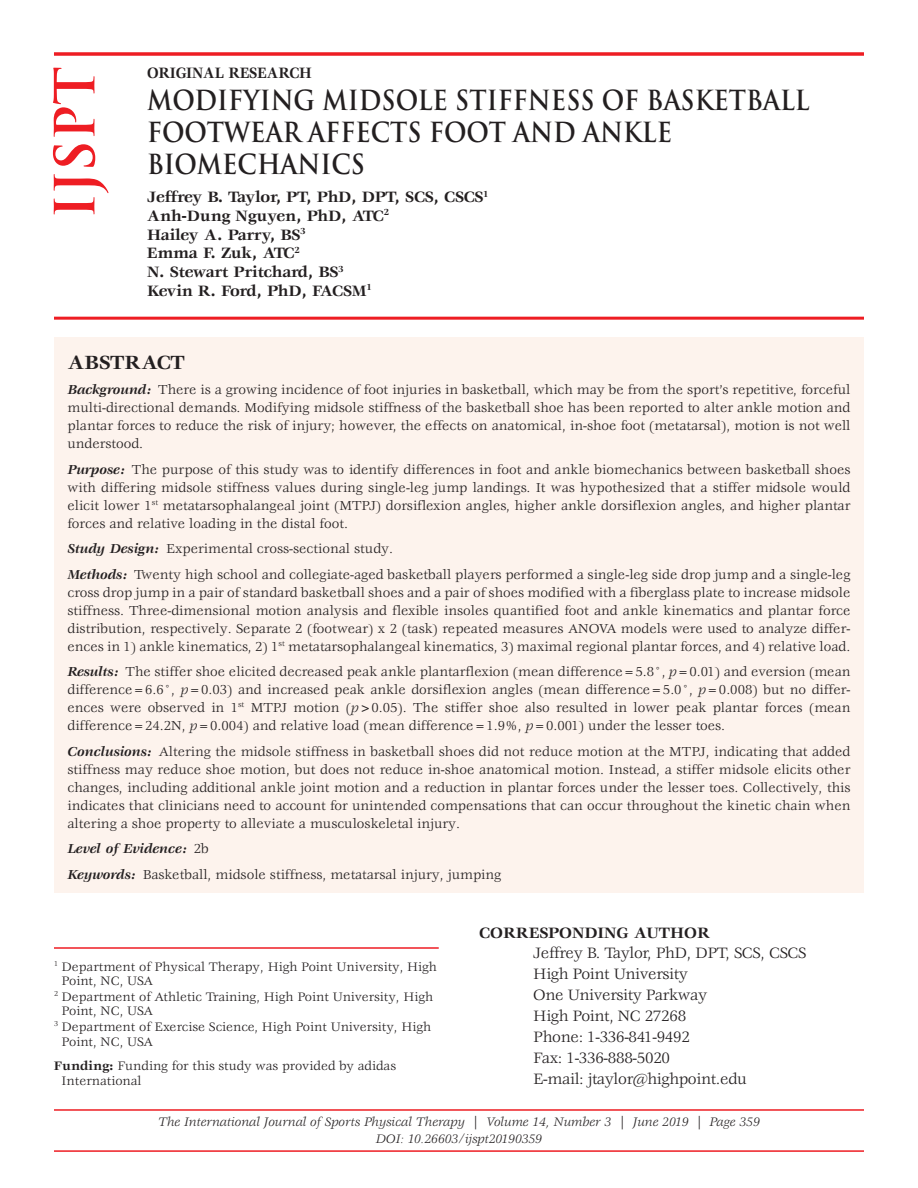
<style>
.page{position:relative;width:918px;height:1188px;background:#fff}
.page>*{position:absolute;margin:0;border:0;box-sizing:border-box;transform-origin:0 0}
.t1{font:700 54px "Trajan Pro";color:#ee1d23}
.t2{font:700 27px/32.2px "Trajan Pro";color:#231f20;scale:.9 1}
.t3{font:700 21px "Veljovic Std";color:#231f20}
.t4{font:16.5px/21px "Veljovic Std";letter-spacing:-.02em;color:#231f20}
.t5{font:700 16.5px/18.8px "Veljovic Std";letter-spacing:-.01em;color:#231f20}
.t6{font:700 16.5px "Veljovic Std";letter-spacing:-.01em;color:#231f20;scale:.9 1}
.t7{font:14.25px/18px "Veljovic Std";color:#231f20;text-align:justify}
.t8{font:13.5px/15px "Veljovic Std";color:#231f20}
.t9{font:italic 13.5px/16.5px "Veljovic Std";color:#231f20;text-align:center}
.s1{font-weight:700;font-style:italic}
.s2{font-style:italic}
.s3{font-weight:700}
</style>
<div class="page">
<div style="left:54px;top:337px;width:810px;height:555px;background:#fdf3ed"></div>
<svg style="left:54px;top:52px;width:810px;height:4px;background:#ef383e"></svg>
<hr style="left:54px;top:947px;width:385px;height:2px;background:#ee1d23">
<hr style="left:54px;top:317px;width:810px;height:3px;background:#ee1d23">
<hr style="left:54px;top:1109px;width:810px;height:2px;background:#ee1d23">
<hr style="left:54px;top:1150px;width:810px;height:2px;background:#ee1d23">
<h1 class="t1" style="left:44px;top:219px;width:154px;rotate:-90deg">IJSPT</h1>
<p class="t6" style="left:147px;top:66px;width:185px">ORIGINAL RESEARCH</p>
<h2 class="t2" style="left:147px;top:84px;width:738px">MODIFYING MIDSOLE STIFFNESS OF BASKETBALL<br>FOOTWEAR AFFECTS FOOT AND ANKLE<br>BIOMECHANICS</h2>
<p class="t5" style="left:147px;top:188px;width:343px">Jeffrey B. Taylor, PT, PhD, DPT, SCS, CSCS<sup>1<br></sup>Anh-Dung Nguyen, PhD, ATC<sup>2<br></sup>Hailey A. Parry, BS<sup>3<br></sup>Emma F. Zuk, ATC<sup>2<br></sup>N. Stewart Pritchard, BS<sup>3<br></sup>Kevin R. Ford, PhD, FACSM<sup>1</sup></p>
<h3 class="t3" style="left:68px;top:354px;width:119px">ABSTRACT</h3>
<p class="t7" style="left:68px;top:381px;width:785px"><span class="s1">Background:</span> There is a growing incidence of foot injuries in basketball, which may be from the sport’s repetitive, forceful multi-directional demands. Modifying midsole stiffness of the basketball shoe has been reported to alter ankle motion and plantar forces to reduce the risk of injury; however, the effects on anatomical, in-shoe foot (metatarsal), motion is not well understood.</p>
<p class="t7" style="left:67px;top:461px;width:785px"><span class="s1">Purpose:</span> The purpose of this study was to identify differences in foot and ankle biomechanics between basketball shoes with differing midsole stiffness values during single-leg jump landings. It was hypothesized that a stiffer midsole would elicit lower 1<sup>st</sup> metatarsophalangeal joint (MTPJ) dorsiflexion angles, higher ankle dorsiflexion angles, and higher plantar forces and relative loading in the distal foot.</p>
<p class="t7" style="left:67px;top:537px;width:785px;line-height:25.5px"><span class="s1">Study Design:</span> Experimental cross-sectional study.<br><span class="s1">Methods:</span> Twenty high school and collegiate-aged basketball players performed a single-leg side drop jump and a single-leg</p>
<p class="t7" style="left:67px;top:584px;width:785px">cross drop jump in a pair of standard basketball shoes and a pair of shoes modified with a fiberglass plate to increase midsole stiffness. Three-dimensional motion analysis and flexible insoles quantified foot and ankle kinematics and plantar force distribution, respectively. Separate 2 (footwear) x 2 (task) repeated measures ANOVA models were used to analyze differ&shy;ences in 1) ankle kinematics, 2) 1<sup>st</sup> metatarsophalangeal kinematics, 3) maximal regional plantar forces, and 4) relative load.</p>
<p class="t7" style="left:67px;top:663px;width:785px"><span class="s1">Results:</span> The stiffer shoe elicited decreased peak ankle plantarflexion (mean difference=5.8°, <span class="s2">p</span>=0.01) and eversion (mean difference=6.6°, <span class="s2">p</span>=0.03) and increased peak ankle dorsiflexion angles (mean difference=5.0°, <span class="s2">p</span>=0.008) but no differ&shy;ences were observed in 1<sup>st</sup> MTPJ motion (<span class="s2">p</span>&gt;0.05). The stiffer shoe also resulted in lower peak plantar forces (mean difference=24.2N, <span class="s2">p</span>=0.004) and relative load (mean difference=1.9%, <span class="s2">p</span>=0.001) under the lesser toes.</p>
<p class="t7" style="left:67px;top:743px;width:785px"><span class="s1">Conclusions:</span> Altering the midsole stiffness in basketball shoes did not reduce motion at the MTPJ, indicating that added stiffness may reduce shoe motion, but does not reduce in-shoe anatomical motion. Instead, a stiffer midsole elicits other changes, including additional ankle joint motion and a reduction in plantar forces under the lesser toes. Collectively, this indicates that clinicians need to account for unintended compensations that can occur throughout the kinetic chain when altering a shoe property to alleviate a musculoskeletal injury.</p>
<p class="t7" style="left:67px;top:837px;width:435px;line-height:25.5px"><span class="s1">Level of Evidence:</span> 2b<br><span class="s1">Keywords:</span> Basketball, midsole stiffness, metatarsal injury, jumping</p>
<p class="t5" style="left:479px;top:924px;width:232px">CORRESPONDING AUTHOR</p>
<p class="t4" style="left:533px;top:944px;width:275px">Jeffrey B. Taylor, PhD, DPT, SCS, CSCS<br>High Point University<br>One University Parkway<br>High Point, NC 27268<br>Phone: 1-336-841-9492<br>Fax: 1-336-888-5020<br>E-mail: jtaylor@highpoint.edu</p>
<p class="t9" style="left:158px;top:1115px;width:603px">The International Journal of Sports Physical Therapy | Volume 14, Number 3 | June 2019 | Page 359<br>DOI: 10.26603/ijspt20190359</p>
<p class="t8" style="left:54px;top:960px;width:384px"><sup>1</sup> Department of Physical Therapy, High Point University, High</p>
<p class="t8" style="left:62px;top:975px;width:93px">Point, NC, USA</p>
<p class="t8" style="left:54px;top:990px;width:381px"><sup>2</sup> Department of Athletic Training, High Point University, High</p>
<p class="t8" style="left:62px;top:1005px;width:93px">Point, NC, USA</p>
<p class="t8" style="left:54px;top:1020px;width:379px"><sup>3</sup> Department of Exercise Science, High Point University, High</p>
<p class="t8" style="left:62px;top:1035px;width:93px">Point, NC, USA</p>
<p class="t8" style="left:62px;top:1059px;width:336px;text-indent:-8px"><span class="s3">Funding:</span> Funding for this study was provided by adidas<br>International</p>
</div>
